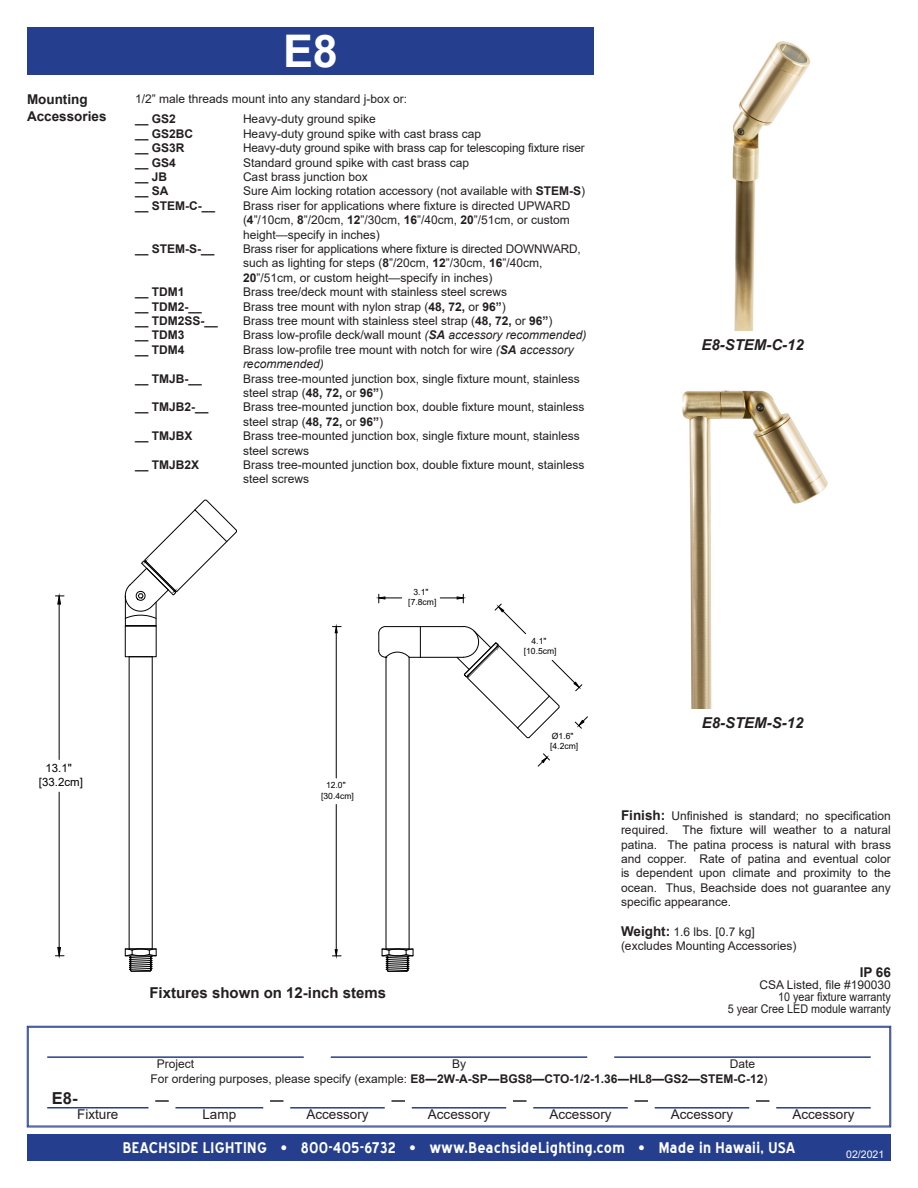
<style>
.page{position:relative;width:918px;height:1188px;background:#fff}
.page>*{position:absolute;margin:0;border:0;box-sizing:border-box;transform-origin:0 0}
.t1{font:700 45px "Arial";color:#fff}
.t2{font:700 16.5px "Arial";color:#231f20}
.t3{font:700 15px "Blue Highway";letter-spacing:.02em;color:#fff}
.t4{font:700 15px "Arial";color:#231f20}
.t5{font:italic 700 15px "Arial";color:#231f20}
.t6{font:13.5px "Arial";color:#231f20}
.t7{font:700 13.5px "Arial";color:#231f20}
.t8{font:12px/14.4px "Arial";color:#231f20}
.t9{font:700 12px "Arial";color:#231f20}
.t10{font:12px "Arial";color:#231f20;scale:.9 1}
.t11{font:11.4px/13.8px "Arial";color:#000;text-align:center}
.t12{font:10.5px "Arial";color:#fff}
.t13{font:8.55px/10.4px "Arial";color:#000;text-align:center}
.s1{font-weight:700}
.s2{font-style:italic}
.s3{font-weight:700;font-style:italic}
.s4{font-weight:700;font-size:13.5px}
.s5{font-weight:400}
</style>
<div class="page">
<div style="left:27px;top:1134px;width:864px;height:27px;background:#253f8e"></div>
<div style="left:27px;top:27px;width:567px;height:47px;background:#253f8e"></div>
<svg style="left:27px;top:1026px;width:864px;height:101px"></svg>
<div style="left:28px;top:1027px;width:862px;height:99px;border:1px solid #253f8e"></div>
<img style="left:732px;top:41px;width:78px;height:290px">
<img style="left:682px;top:390px;width:146px;height:319px">
<svg style="left:537px;top:753px;width:13px;height:14px"></svg>
<svg style="left:378px;top:594px;width:24px;height:9px"></svg>
<hr style="left:336px;top:633px;width:1px;height:145px;background:#000">
<hr style="left:336px;top:804px;width:1px;height:146px;background:#000">
<svg style="left:332px;top:626px;width:9px;height:8px"></svg>
<svg style="left:332px;top:949px;width:9px;height:8px"></svg>
<hr style="left:420px;top:657px;width:43px;height:1px;background:#000">
<hr style="left:420px;top:626px;width:43px;height:1px;background:#000">
<svg style="left:440px;top:594px;width:148px;height:144px"></svg>
<svg style="left:378px;top:626px;width:42px;height:32px"></svg>
<hr style="left:420px;top:627px;width:1px;height:30px;background:#000">
<svg style="left:381px;top:948px;width:33px;height:24px"></svg>
<div style="left:382px;top:949px;width:31px;height:7px;border:1px solid #000"></div>
<div style="left:125px;top:626px;width:31px;height:31px;border:1px solid #000"></div>
<hr style="left:125px;top:626px;width:31px;height:1px;background:#000">
<svg style="left:125px;top:948px;width:32px;height:24px"></svg>
<div style="left:125px;top:949px;width:31px;height:7px;border:1px solid #000"></div>
<hr style="left:59px;top:604px;width:1px;height:156px;background:#000">
<hr style="left:59px;top:792px;width:1px;height:155px;background:#000">
<svg style="left:55px;top:595px;width:9px;height:10px"></svg>
<svg style="left:55px;top:947px;width:9px;height:10px"></svg>
<svg style="left:124px;top:500px;width:113px;height:126px"></svg>
<p class="t1" style="left:283px;top:19px;width:56px">E8</p>
<p class="t8" style="left:135px;top:92px;width:274px">1/2” male threads mount into any standard j-box or:</p>
<p class="t7" style="left:27px;top:90px;width:62px">Mounting</p>
<p class="t7" style="left:27px;top:106px;width:81px">Accessories</p>
<p class="t9" style="left:135px;top:111px;width:42px">__ GS2</p>
<p class="t9" style="left:135px;top:125px;width:60px">__ GS2BC</p>
<p class="t9" style="left:135px;top:140px;width:51px">__ GS3R</p>
<p class="t9" style="left:135px;top:154px;width:42px">__ GS4</p>
<p class="t9" style="left:135px;top:168px;width:34px">__ JB</p>
<p class="t9" style="left:135px;top:183px;width:35px">__ SA</p>
<p class="t9" style="left:135px;top:197px;width:82px">__ STEM-C-__</p>
<p class="t9" style="left:135px;top:240px;width:81px">__ STEM-S-__</p>
<p class="t9" style="left:135px;top:284px;width:51px">__ TDM1</p>
<p class="t9" style="left:135px;top:298px;width:68px">__ TDM2-__</p>
<p class="t9" style="left:135px;top:312px;width:84px">__ TDM2SS-__</p>
<p class="t9" style="left:135px;top:327px;width:51px">__ TDM3</p>
<p class="t9" style="left:135px;top:341px;width:51px">__ TDM4</p>
<p class="t9" style="left:135px;top:370px;width:68px">__ TMJB-__</p>
<p class="t9" style="left:135px;top:399px;width:75px">__ TMJB2-__</p>
<p class="t9" style="left:135px;top:428px;width:59px">__ TMJBX</p>
<p class="t9" style="left:135px;top:456px;width:66px">__ TMJB2X</p>
<p class="t8" style="left:243px;top:112px;width:134px">Heavy-duty ground spike</p>
<p class="t8" style="left:243px;top:126px;width:240px">Heavy-duty ground spike with cast brass cap</p>
<p class="t8" style="left:243px;top:141px;width:343px">Heavy-duty ground spike with brass cap for telescoping fixture riser</p>
<p class="t8" style="left:243px;top:155px;width:228px">Standard ground spike with cast brass cap</p>
<p class="t8" style="left:243px;top:170px;width:126px">Cast brass junction box</p>
<p class="t8" style="left:243px;top:184px;width:344px">Sure Aim locking rotation accessory (not available with <span class="s1">STEM-S</span>)</p>
<p class="t8" style="left:243px;top:198px;width:329px;text-align:justify">Brass riser for applications where fixture is directed UPWARD (<span class="s1">4</span>”/10cm, <span class="s1">8</span>”/20cm, <span class="s1">12</span>”/30cm, <span class="s1">16</span>”/40cm, <span class="s1">20</span>”/51cm, or custom height—specify in inches)</p>
<p class="t8" style="left:243px;top:242px;width:339px">Brass riser for applications where fixture is directed DOWNWARD, such as lighting for steps (<span class="s1">8</span>”/20cm, <span class="s1">12</span>”/30cm, <span class="s1">16</span>”/40cm,<br><span class="s1">20</span>”/51cm, or custom height—specify in inches)</p>
<p class="t8" style="left:243px;top:285px;width:266px">Brass tree/deck mount with stainless steel screws</p>
<p class="t8" style="left:243px;top:299px;width:264px">Brass tree mount with nylon strap (<span class="s1">48, 72,</span> or <span class="s1">96”</span>)</p>
<p class="t8" style="left:243px;top:314px;width:311px">Brass tree mount with stainless steel strap (<span class="s1">48, 72,</span> or <span class="s1">96”</span>)</p>
<p class="t8" style="left:243px;top:328px;width:345px">Brass low-profile deck/wall mount <span class="s2">(</span><span class="s3">SA</span> <span class="s2">accessory recommended)</span></p>
<p class="t8" style="left:243px;top:342px;width:332px">Brass low-profile tree mount with notch for wire <span class="s2">(</span><span class="s3">SA</span> <span class="s2">accessory recommended)</span></p>
<p class="t8" style="left:243px;top:371px;width:338px">Brass tree-mounted junction box, single fixture mount, stainless steel strap (<span class="s1">48, 72,</span> or <span class="s1">96”</span>)</p>
<p class="t8" style="left:243px;top:400px;width:343px">Brass tree-mounted junction box, double fixture mount, stainless steel strap (<span class="s1">48, 72,</span> or <span class="s1">96”</span>)</p>
<p class="t8" style="left:243px;top:429px;width:338px">Brass tree-mounted junction box, single fixture mount, stainless steel screws</p>
<p class="t8" style="left:243px;top:458px;width:343px">Brass tree-mounted junction box, double fixture mount, stainless steel screws</p>
<p class="t5" style="left:701px;top:334px;width:104px">E8-STEM-C-12</p>
<p class="t11" style="left:39px;top:761px;width:45px">13.1" [33.2cm]</p>
<p class="t13" style="left:408px;top:587px;width:30px">3.1" [7.8cm]</p>
<p class="t13" style="left:321px;top:780px;width:34px">12.0" [30.4cm]</p>
<p class="t4" style="left:149px;top:982px;width:238px">Fixtures shown on 12-inch stems</p>
<p class="t13" style="left:524px;top:636px;width:34px">4.1" [10.5cm]</p>
<p class="t13" style="left:550px;top:730px;width:30px;text-align:left">Ø1.6" [4.2cm]</p>
<p class="t5" style="left:702px;top:712px;width:103px">E8-STEM-S-12</p>
<p class="t8" style="left:621px;top:808px;width:272px;text-align:justify"><span class="s4">Finish:</span> Unfinished is standard; no specification required. The fixture will weather to a natural patina. The patina process is natural with brass and copper. Rate of patina and eventual color is dependent upon climate and proximity to the ocean. Thus, Beachside does not guarantee any specific appearance.</p>
<p class="t8" style="left:621px;top:924px;width:135px"><span class="s4">Weight:</span> 1.6 lbs. [0.7 kg]</p>
<p class="t8" style="left:621px;top:939px;width:177px">(excludes Mounting Accessories)</p>
<p class="t7" style="left:860px;top:962px;width:33px">IP 66</p>
<p class="t8" style="left:760px;top:977px;width:133px">CSA Listed, file #190030</p>
<p class="t10" style="left:778px;top:988px;width:127px">10 year fixture warranty</p>
<p class="t10" style="left:728px;top:1000px;width:183px">5 year Cree LED module warranty</p>
<p class="t2" style="left:52px;top:1086px;width:27px">E8-</p>
<p class="t6" style="left:77px;top:1105px;width:43px">Fixture</p>
<p class="t8" style="left:157px;top:1057px;width:39px">Project</p>
<p class="t8" style="left:452px;top:1057px;width:16px">By</p>
<p class="t8" style="left:730px;top:1057px;width:27px">Date</p>
<p class="t9" style="left:150px;top:1070px;width:619px"><span class="s5">For ordering purposes, please specify (example:</span> E8―2W-A-SP―BGS8—CTO-1/2-1.36―HL8—GS2—STEM-C-12<span class="s5">)</span></p>
<p class="t6" style="left:202px;top:1105px;width:35px">Lamp</p>
<p class="t6" style="left:306px;top:1105px;width:64px">Accessory</p>
<p class="t6" style="left:428px;top:1105px;width:64px">Accessory</p>
<p class="t6" style="left:549px;top:1105px;width:64px">Accessory</p>
<p class="t6" style="left:671px;top:1105px;width:64px">Accessory</p>
<p class="t6" style="left:792px;top:1105px;width:64px">Accessory</p>
<p class="t3" style="left:123px;top:1139px;width:674px">BEACHSIDE LIGHTING • 800-405-6732 • www.BeachsideLighting.com • Made in Hawaii, USA</p>
<p class="t12" style="left:846px;top:1147px;width:39px">02/2021</p>
</div>
